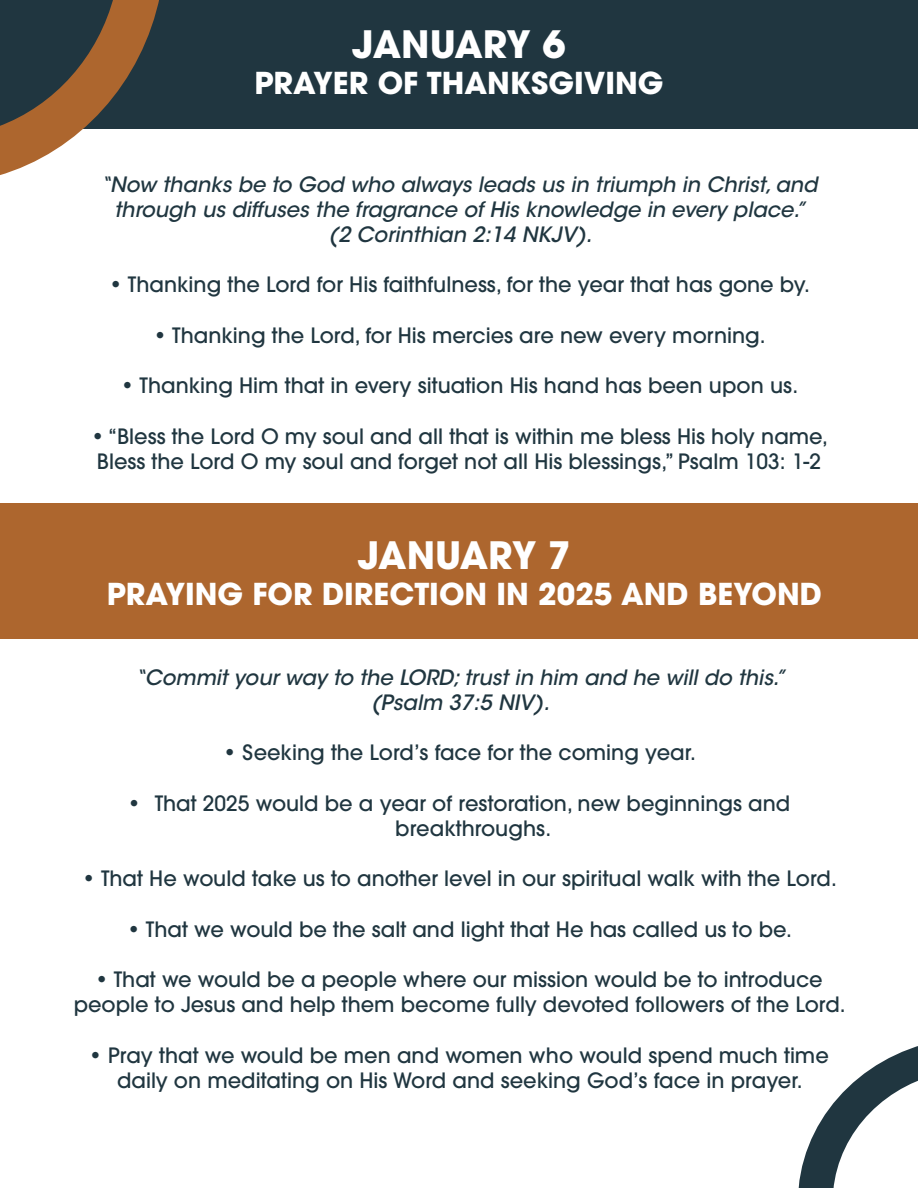
<style>
.page{position:relative;width:918px;height:1188px;background:#fff}
.page>*{position:absolute;margin:0;border:0;box-sizing:border-box;transform-origin:0 0}
.t1{font:700 37.5px "ITC Avant Garde Pro";letter-spacing:-.01em;color:#fff}
.t2{font:700 30px "ITC Avant Garde Pro";color:#fff}
.t3{font:500 21px/25.2px "ITC Avant Garde Pro";color:#203640}
.t4{font:italic 500 21px/25.2px "ITC Avant Garde Std";color:#203640;text-align:center}
</style>
<div class="page">
<div style="left:0;top:0;width:918px;height:128px;background:#203640"></div>
<svg style="left:0;top:0;width:160px;height:175px"></svg>
<svg style="left:798px;top:1046px;width:120px;height:142px"></svg>
<div style="left:1px;top:504px;width:917px;height:135px;background:#ad662e"></div>
<h1 class="t1" style="left:352px;top:19px;width:215px">JANUARY 6</h1>
<h2 class="t2" style="left:255px;top:63px;width:410px">PRAYER OF THANKSGIVING</h2>
<p class="t4" style="left:100px;top:172px;width:719px">“Now thanks be to God who always leads us in triumph in Christ, and through us diffuses the fragrance of His knowledge in every place.” (2 Corinthian 2:14 NKJV).</p>
<p class="t3" style="left:110px;top:272px;width:702px">• Thanking the Lord for His faithfulness, for the year that has gone by.</p>
<p class="t3" style="left:154px;top:322px;width:613px">• Thanking the Lord, for His mercies are new every morning.</p>
<p class="t3" style="left:121px;top:373px;width:679px">• Thanking Him that in every situation His hand has been upon us.</p>
<p class="t3" style="left:91px;top:423px;width:738px">• “Bless the Lord O my soul and all that is within me bless His holy name,<br>Bless the Lord O my soul and forget not all His blessings,” Psalm 103: 1-2</p>
<h1 class="t1" style="left:358px;top:530px;width:215px">JANUARY 7</h1>
<h2 class="t2" style="left:107px;top:574px;width:717px">PRAYING FOR DIRECTION IN 2025 AND BEYOND</h2>
<p class="t4" style="left:135px;top:665px;width:652px">“Commit your way to the LORD; trust in him and he will do this.” (Psalm 37:5 NIV).</p>
<p class="t3" style="left:224px;top:740px;width:474px">• Seeking the Lord’s face for the coming year.</p>
<p class="t3" style="left:395px;top:790px;width:397px;text-indent:-268px">• That 2025 would be a year of restoration, new beginnings and breakthroughs.</p>
<p class="t3" style="left:83px;top:866px;width:756px">• That He would take us to another level in our spiritual walk with the Lord.</p>
<p class="t3" style="left:127px;top:916px;width:666px">• That we would be the salt and light that He has called us to be.</p>
<p class="t3" style="left:74px;top:967px;width:774px;text-align:center">• That we would be a people where our mission would be to introduce people to Jesus and help them become fully devoted followers of the Lord.</p>
<p class="t3" style="left:89px;top:1042px;width:741px;text-align:center">• Pray that we would be men and women who would spend much time daily on meditating on His Word and seeking God’s face in prayer.</p>
</div>
